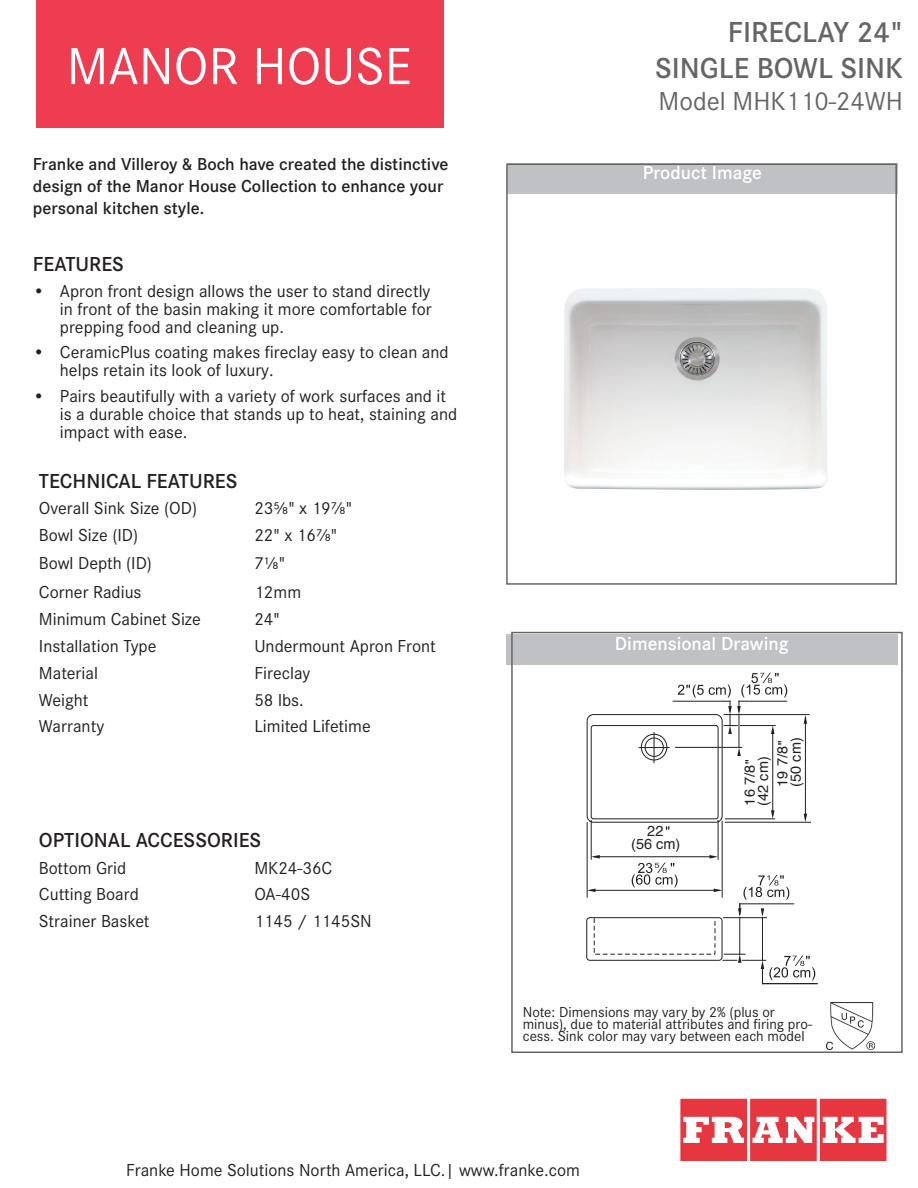
<style>
.page{position:relative;width:918px;height:1188px;background:#fff}
.page>*{position:absolute;margin:0;border:0;box-sizing:border-box;transform-origin:0 0}
.t1{font:54px "Corporate S";color:#fff}
.t2{font:600 30px "Corporate S";color:#656568}
.t3{font:27px "Corporate S";color:#656568}
.t4{font:600 21px "Corporate S";color:#231f20}
.t5{font:600 19.5px "Corporate S";color:#fff}
.t6{font:18px/18px "Corporate S";color:#231f20}
.t7{font:600 18px/21.6px "Corporate S";color:#231f20}
.t8{font:15px/12px "Corporate S";color:#231f20}
.t9{font:14.55px/13.4px "Helvetica";color:#231f20}
</style>
<div class="page">
<svg style="left:680px;top:1099px;width:206px;height:62px"></svg>
<div style="left:506px;top:634px;width:392px;height:31px;background:#c0c1c4"></div>
<div style="left:511px;top:632px;width:392px;height:421px;border:2px solid #656568"></div>
<div style="left:507px;top:164px;width:391px;height:30px;background:#c0c1c4"></div>
<div style="left:506px;top:164px;width:391px;height:421px;border:2px solid #656568"></div>
<div style="left:37px;top:0;width:407px;height:127px;background:#ee3d50"></div>
<img style="left:564px;top:288px;width:264px;height:202px">
<div style="left:591px;top:725px;width:127px;height:94px;border:1px solid #231f20;border-radius:2px"></div>
<div style="left:587px;top:714px;width:135px;height:108px;border:1px solid #231f20;border-radius:6px"></div>
<div style="left:645px;top:738px;width:19px;height:19px;border:1px solid #231f20;border-radius:50%"></div>
<div style="left:641px;top:734px;width:26px;height:26px;border:1px solid #231f20;border-radius:50%"></div>
<div style="left:587px;top:917px;width:135px;height:44px;border:1px solid #231f20;border-radius:3px"></div>
<hr style="left:676px;top:747px;width:66px;height:1px;background:#231f20">
<hr style="left:724px;top:714px;width:85px;height:1px;background:#231f20">
<hr style="left:805px;top:717px;width:1px;height:102px;background:#231f20">
<hr style="left:773px;top:730px;width:1px;height:85px;background:#231f20">
<hr style="left:739px;top:715px;width:1px;height:32px;background:#231f20">
<hr style="left:673px;top:701px;width:57px;height:1px;background:#231f20">
<hr style="left:654px;top:732px;width:1px;height:31px;background:#231f20">
<hr style="left:639px;top:747px;width:30px;height:1px;background:#231f20">
<hr style="left:587px;top:823px;width:1px;height:74px;background:#231f20">
<hr style="left:591px;top:820px;width:1px;height:39px;background:#231f20">
<hr style="left:718px;top:820px;width:1px;height:39px;background:#231f20">
<hr style="left:722px;top:821px;width:1px;height:76px;background:#231f20">
<hr style="left:591px;top:890px;width:128px;height:1px;background:#231f20">
<hr style="left:594px;top:856px;width:120px;height:1px;background:#231f20">
<hr style="left:725px;top:822px;width:85px;height:1px;background:#231f20">
<hr style="left:725px;top:819px;width:50px;height:1px;background:#231f20">
<hr style="left:724px;top:917px;width:42px;height:1px;background:#231f20">
<hr style="left:740px;top:918px;width:1px;height:36px;background:#231f20">
<hr style="left:740px;top:904px;width:54px;height:1px;background:#231f20">
<hr style="left:762px;top:918px;width:1px;height:42px;background:#231f20">
<hr style="left:762px;top:983px;width:55px;height:1px;background:#231f20">
<svg style="left:804px;top:715px;width:3px;height:9px"></svg>
<svg style="left:771px;top:810px;width:4px;height:9px"></svg>
<svg style="left:591px;top:855px;width:9px;height:4px"></svg>
<svg style="left:709px;top:855px;width:9px;height:4px"></svg>
<svg style="left:714px;top:889px;width:8px;height:3px"></svg>
<svg style="left:587px;top:889px;width:8px;height:3px"></svg>
<svg style="left:804px;top:814px;width:3px;height:8px"></svg>
<svg style="left:678px;top:673px;width:109px;height:61px"></svg>
<svg style="left:632px;top:863px;width:46px;height:24px"></svg>
<svg style="left:723px;top:954px;width:92px;height:30px"></svg>
<svg style="left:738px;top:875px;width:51px;height:42px"></svg>
<svg style="left:666px;top:826px;width:4px;height:4px"></svg>
<svg style="left:737px;top:748px;width:12px;height:16px"></svg>
<svg style="left:778px;top:741px;width:4px;height:4px"></svg>
<img style="left:827px;top:1003px;width:48px;height:46px">
<p class="t1" style="left:67px;top:27px;width:347px">MANOR HOUSE</p>
<p class="t7" style="left:33px;top:152px;width:417px">Franke and Villeroy &amp; Boch have created the distinctive design of the Manor House Collection to enhance your personal kitchen style.</p>
<p class="t4" style="left:33px;top:249px;width:93px">FEATURES</p>
<p class="t6" style="left:60px;top:281px;width:373px;text-align:justify;text-indent:-27px">• Apron front design allows the user to stand directly in front of the basin making it more comfortable for prepping food and cleaning up.</p>
<p class="t6" style="left:60px;top:342px;width:390px;text-indent:-27px">• CeramicPlus coating makes fireclay easy to clean and helps retain its look of luxury.</p>
<p class="t6" style="left:60px;top:386px;width:399px;text-indent:-27px">• Pairs beautifully with a variety of work surfaces and it is a durable choice that stands up to heat, staining and impact with ease.</p>
<p class="t4" style="left:39px;top:465px;width:200px">TECHNICAL FEATURES</p>
<p class="t6" style="left:39px;top:498px;width:160px">Overall Sink Size (OD)</p>
<p class="t6" style="left:254px;top:498px;width:99px">23⅝" x 19⅞"</p>
<p class="t6" style="left:39px;top:525px;width:101px">Bowl Size (ID)</p>
<p class="t6" style="left:254px;top:525px;width:84px">22" x 16⅞"</p>
<p class="t6" style="left:39px;top:552px;width:115px">Bowl Depth (ID)</p>
<p class="t6" style="left:254px;top:552px;width:32px">7⅛"</p>
<p class="t6" style="left:39px;top:581px;width:104px">Corner Radius</p>
<p class="t6" style="left:254px;top:581px;width:48px">12mm</p>
<p class="t6" style="left:39px;top:609px;width:163px">Minimum Cabinet Size</p>
<p class="t6" style="left:254px;top:609px;width:27px">24"</p>
<p class="t6" style="left:39px;top:636px;width:119px">Installation Type</p>
<p class="t6" style="left:254px;top:636px;width:183px">Undermount Apron Front</p>
<p class="t6" style="left:39px;top:663px;width:61px">Material</p>
<p class="t6" style="left:254px;top:663px;width:57px">Fireclay</p>
<p class="t6" style="left:39px;top:690px;width:51px">Weight</p>
<p class="t6" style="left:254px;top:690px;width:51px">58 lbs.</p>
<p class="t6" style="left:39px;top:716px;width:67px">Warranty</p>
<p class="t6" style="left:254px;top:716px;width:118px">Limited Lifetime</p>
<p class="t4" style="left:39px;top:824px;width:224px">OPTIONAL ACCESSORIES</p>
<p class="t6" style="left:39px;top:858px;width:89px">Bottom Grid</p>
<p class="t6" style="left:254px;top:858px;width:80px">MK24-36C</p>
<p class="t6" style="left:39px;top:884px;width:101px">Cutting Board</p>
<p class="t6" style="left:254px;top:884px;width:57px">OA-40S</p>
<p class="t6" style="left:39px;top:911px;width:112px">Strainer Basket</p>
<p class="t6" style="left:254px;top:911px;width:119px">1145 / 1145SN</p>
<p class="t2" style="left:728px;top:9px;width:177px">FIRECLAY 24"</p>
<p class="t2" style="left:655px;top:45px;width:249px">SINGLE BOWL SINK</p>
<p class="t3" style="left:659px;top:81px;width:246px">Model MHK110-24WH</p>
<p class="t5" style="left:643px;top:158px;width:121px">Product Image</p>
<p class="t5" style="left:615px;top:629px;width:175px">Dimensional Drawing</p>
<p class="t9" style="left:631px;top:825px;width:51px;text-align:center">22<br>(56 cm)</p>
<p class="t9" style="left:776px;top:787px;width:51px;rotate:-90deg">19 7/8 (50 cm)</p>
<p class="t9" style="left:743px;top:806px;width:51px;rotate:-90deg">16 7/8 (42 cm)</p>
<p class="t8" style="left:523px;top:1004px;width:291px">Note: Dimensions may vary by 2% (plus or minus), due to material attributes and firing pro&shy;cess. Sink color may vary between each model</p>
<p class="t6" style="left:126px;top:1159px;width:455px">Franke Home Solutions North America, LLC.| www.franke.com</p>
</div>
